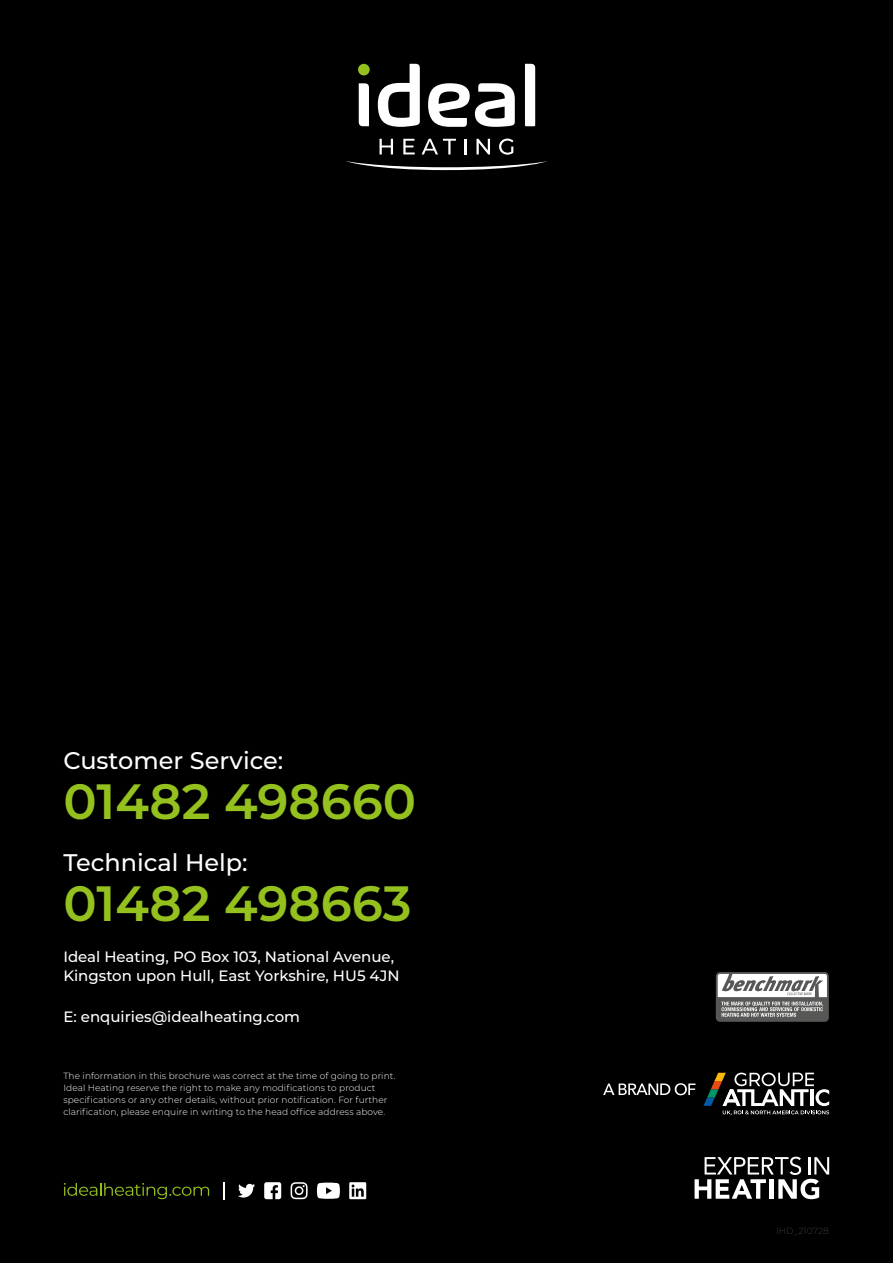
<style>
.page{position:relative;width:893px;height:1263px;background:#000}
.page>*{position:absolute;margin:0;border:0;box-sizing:border-box;transform-origin:0 0}
.t1{font:600 49.5px "Montserrat";color:#95c11f}
.t2{font:500 24px "Montserrat";color:#fff}
.t3{font:500 15px/19.5px "Montserrat";color:#fff}
.t4{font:300 9px/12px "Montserrat";letter-spacing:.01em;color:#fff}
.t5{font:300 9px "Montserrat";letter-spacing:.01em;color:#3c3c3b}
</style>
<div class="page">
<svg style="left:716px;top:972px;width:113px;height:50px;background:#999"></svg>
<svg style="left:703px;top:1072px;width:126px;height:42px"></svg>
<svg style="left:603px;top:1083px;width:92px;height:12px"></svg>
<svg style="left:63px;top:1157px;width:767px;height:42px"></svg>
<svg style="left:346px;top:161px;width:201px;height:9px"></svg>
<svg style="left:378px;top:64px;width:42px;height:63px"></svg>
<svg style="left:525px;top:64px;width:10px;height:62px"></svg>
<svg style="left:359px;top:83px;width:10px;height:43px"></svg>
<svg style="left:428px;top:83px;width:87px;height:44px"></svg>
<svg style="left:380px;top:139px;width:13px;height:15px"></svg>
<svg style="left:403px;top:139px;width:12px;height:15px"></svg>
<svg style="left:422px;top:139px;width:34px;height:15px"></svg>
<svg style="left:464px;top:139px;width:2px;height:15px"></svg>
<svg style="left:476px;top:139px;width:14px;height:15px"></svg>
<svg style="left:499px;top:139px;width:14px;height:16px"></svg>
<div style="left:358px;top:64px;width:12px;height:11px;background:#95c11f;border-radius:50%"></div>
<h2 class="t2" style="left:63px;top:744px;width:221px">Customer Service:</h2>
<h1 class="t1" style="left:63px;top:766px;width:354px">01482 498660</h1>
<h2 class="t2" style="left:63px;top:846px;width:186px">Technical Help:</h2>
<h1 class="t1" style="left:63px;top:868px;width:350px">01482 498663</h1>
<h3 class="t3" style="left:63px;top:946px;width:338px">Ideal Heating, PO Box 103, National Avenue,<br>Kingston upon Hull, East Yorkshire, HU5 4JN</h3>
<h3 class="t3" style="left:63px;top:1006px;width:238px">E: enquiries@idealheating.com</h3>
<p class="t4" style="left:63px;top:1070px;width:334px">The information in this brochure was correct at the time of going to print.<br>Ideal Heating reserve the right to make any modifications to product specifications or any other details, without prior notification. For further clarification, please enquire in writing to the head office address above.</p>
<p class="t5" style="left:776px;top:1225px;width:54px">IHD_210728</p>
</div>
